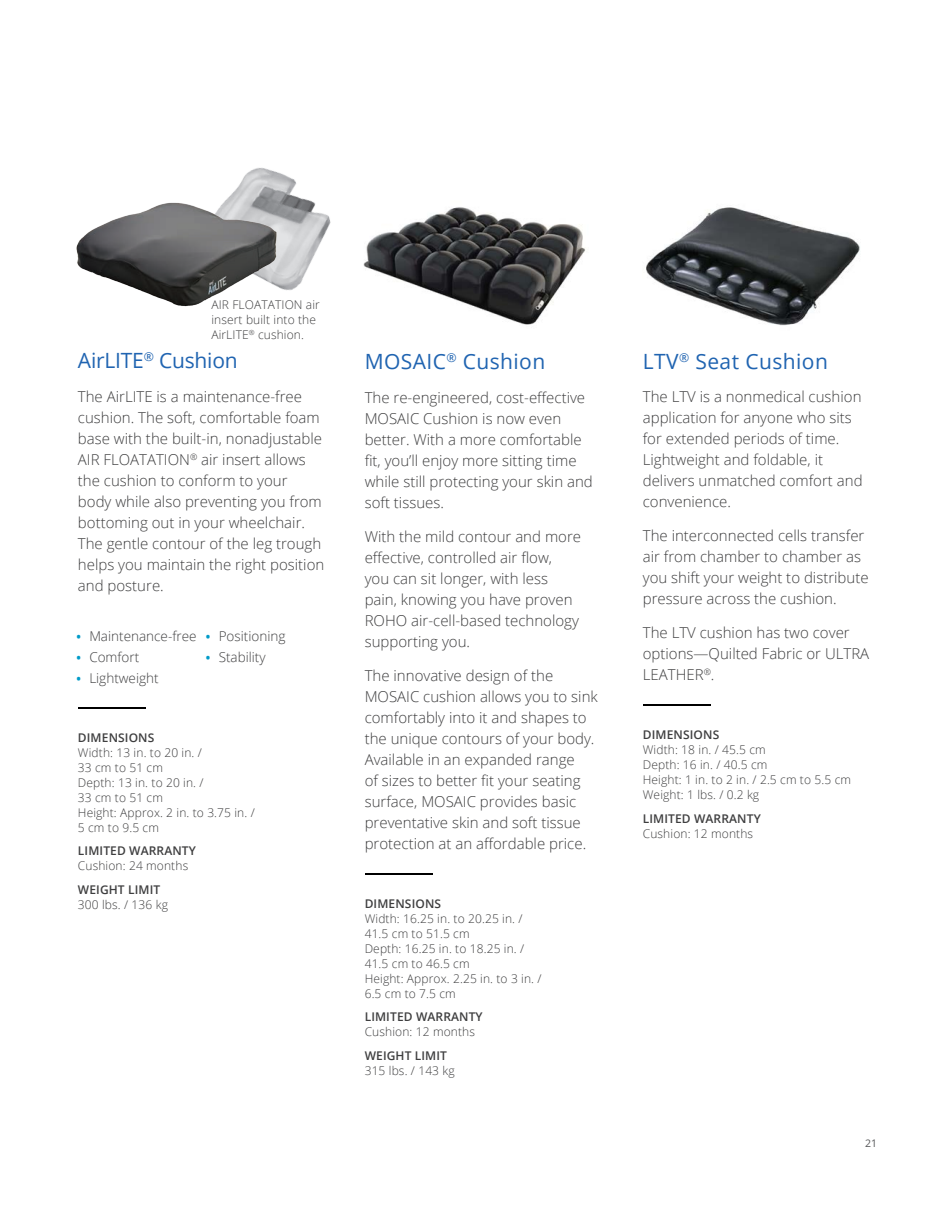
<style>
.page{position:relative;width:944px;height:1214px;background:#fff}
.page>*{position:absolute;margin:0;border:0;box-sizing:border-box;transform-origin:0 0}
.Body_Copy{font:21px "Open Sans";letter-spacing:.02em;color:#2064b1}
.Body_Copy-2{font:21px "Open Sans";letter-spacing:-.01em;color:#2064b1}
.Body_Copy-3{font:300 15px/21px "Open Sans";color:#3e3e3f}
.t1{font:300 13.5px "Open Sans";color:#3e3e3f}
.Body_Copy-4{font:300 12px/15px "Open Sans";letter-spacing:.01em;color:#3e3e3f}
.Dimensions{font:600 12px "Open Sans";letter-spacing:.01em;color:#3e3e3f}
.t2{font:10.5px "Open Sans";color:#57585a}
.s1{font-weight:700;font-size:12px;color:#009bc8}
.s2{font-weight:600}
</style>
<div class="page">
<img style="left:225px;top:168px;width:106px;height:122px">
<img style="left:76px;top:201px;width:205px;height:106px">
<img style="left:363px;top:207px;width:223px;height:118px">
<img style="left:646px;top:207px;width:214px;height:119px">
<hr style="left:78px;top:707px;width:67px;height:1px;background:#000">
<hr style="left:365px;top:873px;width:67px;height:1px;background:#000">
<hr style="left:643px;top:704px;width:67px;height:2px;background:#000">
<p class="Body_Copy-4" style="left:211px;top:297px;width:110px">AIR FLOATATION air insert built into the<br>AirLITE<sup>®</sup> cushion.</p>
<p class="Body_Copy-2" style="left:78px;top:346px;width:161px">AirLITE<sup>®</sup> Cushion</p>
<p class="Body_Copy-3" style="left:78px;top:385px;width:248px">The AirLITE is a maintenance-free cushion. The soft, comfortable foam base with the built-in, nonadjustable<br>AIR FLOATATION<sup>®</sup> air insert allows the cushion to conform to your body while also preventing you from bottoming out in your wheelchair.<br>The gentle contour of the leg trough helps you maintain the right position and posture.</p>
<p class="Body_Copy" style="left:365px;top:347px;width:182px">MOSAIC<sup>®</sup> Cushion</p>
<p class="Body_Copy-3" style="left:365px;top:387px;width:230px">The re-engineered, cost-effective<br>MOSAIC Cushion is now even better. With a more comfortable fit, you’ll enjoy more sitting time while still protecting your skin and soft tissues.</p>
<p class="Body_Copy-3" style="left:365px;top:525px;width:218px">With the mild contour and more effective, controlled air flow,<br>you can sit longer, with less pain, knowing you have proven<br>ROHO air-cell-based technology supporting you.</p>
<p class="Body_Copy-3" style="left:365px;top:664px;width:234px">The innovative design of the<br>MOSAIC cushion allows you to sink comfortably into it and shapes to the unique contours of your body.<br>Available in an expanded range<br>of sizes to better fit your seating surface, MOSAIC provides basic preventative skin and soft tissue protection at an affordable price.</p>
<p class="t1" style="left:77px;top:627px;width:121px"><span class="s1">•</span> Maintenance-free</p>
<p class="t1" style="left:77px;top:647px;width:64px"><span class="s1">•</span> Comfort</p>
<p class="t1" style="left:77px;top:668px;width:84px"><span class="s1">•</span> Lightweight</p>
<p class="t1" style="left:206px;top:627px;width:81px"><span class="s1">•</span> Positioning</p>
<p class="t1" style="left:206px;top:647px;width:61px"><span class="s1">•</span> Stability</p>
<p class="Dimensions" style="left:78px;top:729px;width:78px">DIMENSIONS</p>
<p class="Body_Copy-4" style="left:78px;top:744px;width:125px">Width: 13 in. to 20 in. /<br>33 cm to 51 cm</p>
<p class="Body_Copy-4" style="left:78px;top:774px;width:127px">Depth: 13 in. to 20 in. /<br>33 cm to 51 cm</p>
<p class="Body_Copy-4" style="left:78px;top:804px;width:178px">Height: Approx. 2 in. to 3.75 in. /<br>5 cm to 9.5 cm</p>
<p class="Body_Copy-4" style="left:78px;top:843px;width:119px"><span class="s2">LIMITED WARRANTY<br></span>Cushion: 24 months</p>
<p class="Dimensions" style="left:78px;top:881px;width:84px">WEIGHT LIMIT</p>
<p class="Body_Copy-4" style="left:78px;top:896px;width:91px">300 lbs. / 136 kg</p>
<p class="Dimensions" style="left:365px;top:895px;width:78px">DIMENSIONS</p>
<p class="Body_Copy-4" style="left:365px;top:910px;width:159px">Width: 16.25 in. to 20.25 in. /<br>41.5 cm to 51.5 cm</p>
<p class="Body_Copy-4" style="left:365px;top:940px;width:161px">Depth: 16.25 in. to 18.25 in. /<br>41.5 cm to 46.5 cm</p>
<p class="Body_Copy-4" style="left:365px;top:970px;width:178px">Height: Approx. 2.25 in. to 3 in. /<br>6.5 cm to 7.5 cm</p>
<p class="Body_Copy-4" style="left:365px;top:1009px;width:119px"><span class="s2">LIMITED WARRANTY<br></span>Cushion: 12 months</p>
<p class="Dimensions" style="left:365px;top:1047px;width:84px">WEIGHT LIMIT</p>
<p class="Body_Copy-4" style="left:365px;top:1062px;width:91px">315 lbs. / 143 kg</p>
<p class="Body_Copy" style="left:642px;top:346px;width:187px">LTV<sup>®</sup> Seat Cushion</p>
<p class="Body_Copy-3" style="left:642px;top:386px;width:221px">The LTV is a nonmedical cushion application for anyone who sits for extended periods of time.<br>Lightweight and foldable, it delivers unmatched comfort and convenience.</p>
<p class="Body_Copy-3" style="left:642px;top:525px;width:227px">The interconnected cells transfer air from chamber to chamber as you shift your weight to distribute pressure across the cushion.</p>
<p class="Body_Copy-3" style="left:642px;top:621px;width:228px">The LTV cushion has two cover options—Quilted Fabric or ULTRA<br>LEATHER<sup>®</sup>.</p>
<p class="Dimensions" style="left:642px;top:726px;width:78px">DIMENSIONS</p>
<p class="Body_Copy-4" style="left:642px;top:741px;width:124px">Width: 18 in. / 45.5 cm</p>
<p class="Body_Copy-4" style="left:642px;top:756px;width:126px">Depth: 16 in. / 40.5 cm</p>
<p class="Body_Copy-4" style="left:642px;top:771px;width:210px">Height: 1 in. to 2 in. / 2.5 cm to 5.5 cm</p>
<p class="Body_Copy-4" style="left:642px;top:786px;width:118px">Weight: 1 lbs. / 0.2 kg</p>
<p class="Body_Copy-4" style="left:642px;top:810px;width:119px"><span class="s2">LIMITED WARRANTY<br></span>Cushion: 12 months</p>
<p class="t2" style="left:865px;top:1136px;width:14px">21</p>
</div>
